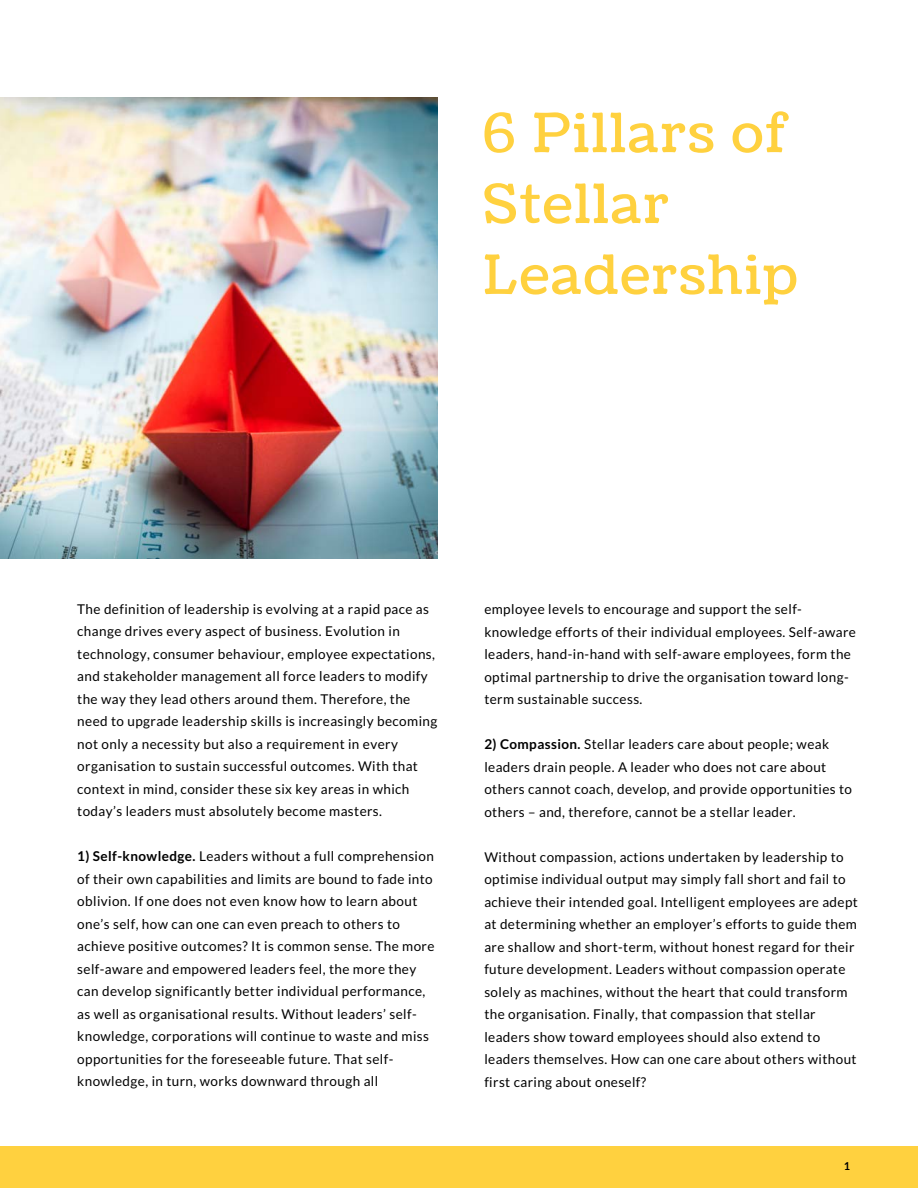
<style>
.page{position:relative;width:918px;height:1188px;background:#fff}
.page>*{position:absolute;margin:0;border:0;box-sizing:border-box;transform-origin:0 0}
.t1{font:54px/70.8px "Coustard";letter-spacing:.04em;color:#ffd13f}
.t2{font:13.5px/22.5px "Lato";letter-spacing:.03em;color:#000}
.t3{font:700 10.95px "Lato";color:#000}
.s1{font-weight:700}
</style>
<div class="page">
<img style="left:0;top:98px;width:438px;height:461px">
<div style="left:0;top:1146px;width:918px;height:42px;background:#ffd13f"></div>
<h1 class="t1" style="left:483px;top:99px;width:316px">6 Pillars of<br>Stellar<br>Leadership</h1>
<p class="t2" style="left:77px;top:597px;width:362px">The definition of leadership is evolving at a rapid pace as change drives every aspect of business. Evolution in technology, consumer behaviour, employee expectations, and stakeholder management all force leaders to modify the way they lead others around them. Therefore, the need to upgrade leadership skills is increasingly becoming not only a necessity but also a requirement in every organisation to sustain successful outcomes. With that context in mind, consider these six key areas in which today’s leaders must absolutely become masters.</p>
<p class="t2" style="left:77px;top:845px;width:359px"><span class="s1">1) Self-knowledge.</span> Leaders without a full comprehension of their own capabilities and limits are bound to fade into oblivion. If one does not even know how to learn about one’s self, how can one can even preach to others to achieve positive outcomes? It is common sense. The more self-aware and empowered leaders feel, the more they can develop significantly better individual performance, as well as organisational results. Without leaders’ self&shy;knowledge, corporations will continue to waste and miss opportunities for the foreseeable future. That self&shy;knowledge, in turn, works downward through all</p>
<p class="t2" style="left:484px;top:598px;width:373px">employee levels to encourage and support the self&shy;knowledge efforts of their individual employees. Self-aware leaders, hand-in-hand with self-aware employees, form the optimal partnership to drive the organisation toward long&shy;term sustainable success.</p>
<p class="t2" style="left:484px;top:733px;width:369px"><span class="s1">2) Compassion.</span> Stellar leaders care about people; weak leaders drain people. A leader who does not care about others cannot coach, develop, and provide opportunities to others – and, therefore, cannot be a stellar leader.</p>
<p class="t2" style="left:484px;top:845px;width:375px">Without compassion, actions undertaken by leadership to optimise individual output may simply fall short and fail to achieve their intended goal. Intelligent employees are adept at determining whether an employer’s efforts to guide them are shallow and short-term, without honest regard for their future development. Leaders without compassion operate solely as machines, without the heart that could transform the organisation. Finally, that compassion that stellar leaders show toward employees should also extend to leaders themselves. How can one care about others without first caring about oneself?</p>
<p class="t3" style="left:844px;top:1159px;width:8px">1</p>
</div>
